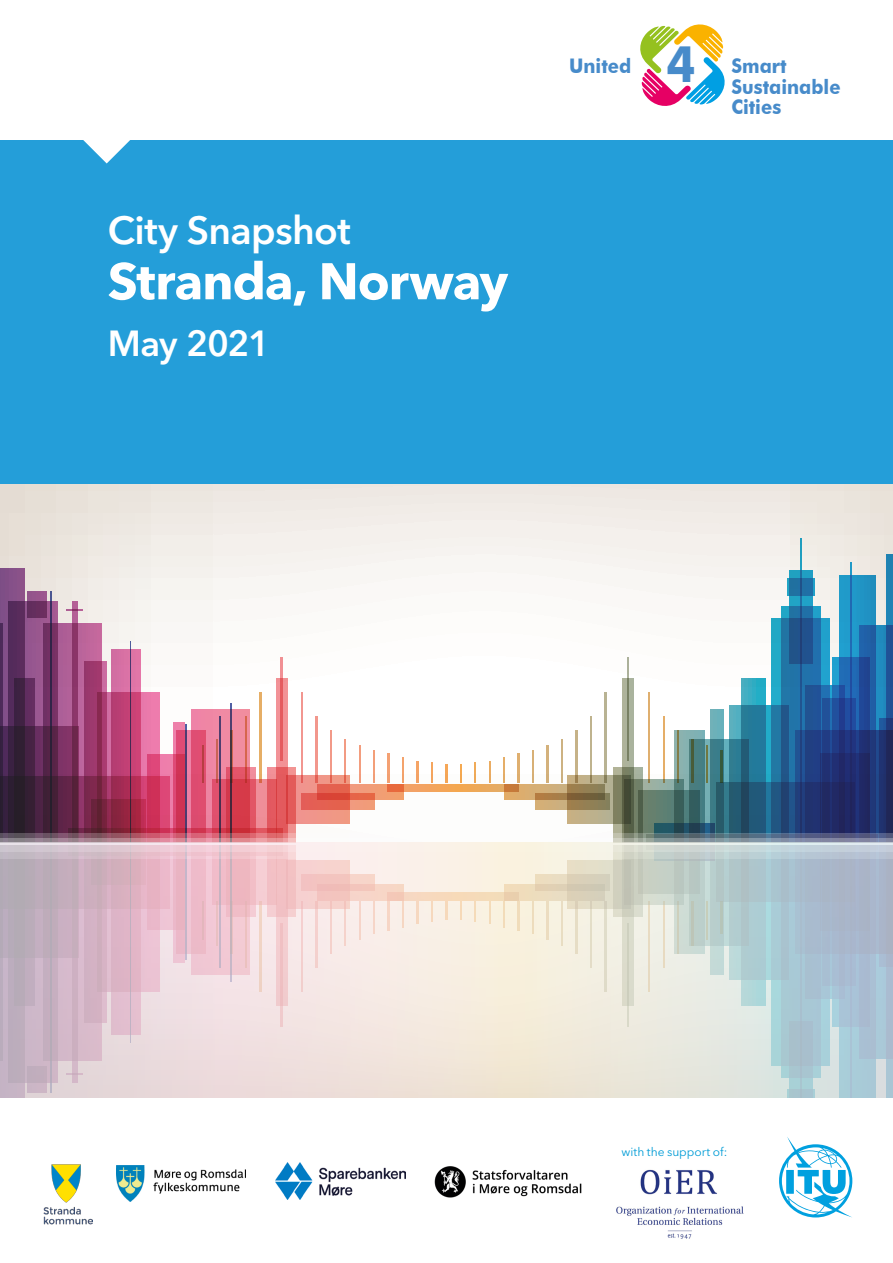
<style>
.page{position:relative;width:893px;height:1263px;background:#fff}
.page>*{position:absolute;margin:0;border:0;box-sizing:border-box;transform-origin:0 0}
.t1{font:700 51px "Avenir Next LT Pro";letter-spacing:-.025em;color:#fff}
.t2{font:700 50.7px "Futura BT";color:#478bca;scale:.92 1}
.t3{font:600 39px "Avenir Next LT Pro";letter-spacing:-.015em;color:#fff}
.t4{font:600 36px "Avenir Next LT Pro";letter-spacing:-.03em;color:#fff}
.t5{font:700 20.1px/20.2px "Futura BT";color:#478bca;scale:.92 1}
.t6{font:12px "Avenir Next LT Pro";letter-spacing:-.005em;color:#009cd6}
</style>
<div class="page">
<div style="left:0;top:139px;width:892px;height:346px;background:#249ed9"></div>
<svg style="left:83px;top:140px;width:47px;height:23px"></svg>
<div style="left:0;top:0;width:893px;height:140px;background:#fff"></div>
<svg style="left:0;top:484px;width:892px;height:349px"></svg>
<div style="left:8px;top:602px;width:49px;height:240px;background:#995790"></div>
<svg style="left:173px;top:722px;width:12px;height:33px"></svg>
<svg style="left:0;top:568px;width:25px;height:159px;background:#6b3c70"></svg>
<div style="left:72px;top:602px;width:5px;height:240px;background:#b56097"></div>
<svg style="left:67px;top:610px;width:16px;height:1px"></svg>
<svg style="left:43px;top:623px;width:58px;height:153px;background:#9b4d82"></svg>
<svg style="left:84px;top:661px;width:23px;height:115px;background:#9f3c71"></svg>
<hr style="left:0;top:623px;width:3px;height:219px;background:#4d2a5a">
<svg style="left:15px;top:678px;width:20px;height:49px"></svg>
<svg style="left:0;top:727px;width:78px;height:49px;background:#55274d"></svg>
<svg style="left:0;top:776px;width:97px;height:57px;background:#4a223d"></svg>
<svg style="left:255px;top:779px;width:12px;height:50px"></svg>
<svg style="left:191px;top:710px;width:58px;height:119px;background:#e47a95"></svg>
<svg style="left:160px;top:755px;width:17px;height:74px"></svg>
<svg style="left:28px;top:591px;width:19px;height:27px"></svg>
<svg style="left:97px;top:693px;width:63px;height:136px;background:#c74e7d"></svg>
<svg style="left:112px;top:650px;width:28px;height:149px;background:#c44a7d"></svg>
<svg style="left:177px;top:731px;width:29px;height:98px;background:#d74d71"></svg>
<svg style="left:226px;top:767px;width:29px;height:62px;background:#d44253"></svg>
<svg style="left:51px;top:591px;width:1px;height:242px"></svg>
<svg style="left:130px;top:642px;width:1px;height:157px"></svg>
<svg style="left:220px;top:716px;width:1px;height:113px"></svg>
<svg style="left:231px;top:703px;width:1px;height:126px"></svg>
<hr style="left:186px;top:725px;width:1px;height:117px;background:#4c3c70">
<svg style="left:267px;top:767px;width:29px;height:66px"></svg>
<svg style="left:614px;top:767px;width:28px;height:66px"></svg>
<svg style="left:287px;top:775px;width:63px;height:49px;background:#ec857b"></svg>
<svg style="left:568px;top:775px;width:55px;height:49px;background:#a69e7b"></svg>
<svg style="left:318px;top:784px;width:86px;height:15px"></svg>
<svg style="left:388px;top:784px;width:116px;height:8px"></svg>
<svg style="left:504px;top:784px;width:101px;height:15px"></svg>
<svg style="left:301px;top:794px;width:74px;height:15px"></svg>
<svg style="left:535px;top:794px;width:74px;height:15px"></svg>
<svg style="left:276px;top:678px;width:11px;height:155px;background:#e97376"></svg>
<svg style="left:623px;top:678px;width:10px;height:155px"></svg>
<svg style="left:281px;top:658px;width:2px;height:102px"></svg>
<svg style="left:627px;top:658px;width:2px;height:102px"></svg>
<svg style="left:301px;top:693px;width:2px;height:90px"></svg>
<svg style="left:316px;top:716px;width:1px;height:67px"></svg>
<svg style="left:330px;top:731px;width:1px;height:52px"></svg>
<svg style="left:345px;top:739px;width:1px;height:44px"></svg>
<hr style="left:359px;top:745px;width:1px;height:38px;background:#f39d7e">
<hr style="left:260px;top:693px;width:1px;height:90px;background:#e6ae66">
<svg style="left:245px;top:716px;width:2px;height:67px"></svg>
<svg style="left:231px;top:731px;width:1px;height:52px"></svg>
<svg style="left:216px;top:739px;width:2px;height:44px"></svg>
<hr style="left:202px;top:745px;width:1px;height:38px;background:#b73e42">
<hr style="left:373px;top:751px;width:2px;height:32px;background:#f39f79">
<svg style="left:388px;top:754px;width:1px;height:29px"></svg>
<hr style="left:402px;top:757px;width:2px;height:26px;background:#f4a36c">
<svg style="left:417px;top:761px;width:1px;height:22px"></svg>
<hr style="left:431px;top:763px;width:2px;height:20px;background:#f5a55d">
<svg style="left:446px;top:764px;width:1px;height:19px"></svg>
<svg style="left:460px;top:764px;width:2px;height:19px"></svg>
<svg style="left:475px;top:763px;width:1px;height:20px"></svg>
<svg style="left:489px;top:761px;width:1px;height:22px"></svg>
<hr style="left:503px;top:757px;width:2px;height:26px;background:#e5ae68">
<svg style="left:518px;top:754px;width:1px;height:29px"></svg>
<hr style="left:532px;top:751px;width:2px;height:32px;background:#d8b076">
<hr style="left:547px;top:745px;width:1px;height:38px;background:#d4b17b">
<hr style="left:561px;top:739px;width:2px;height:44px;background:#cdb282">
<svg style="left:576px;top:731px;width:1px;height:52px"></svg>
<svg style="left:590px;top:716px;width:2px;height:67px"></svg>
<svg style="left:605px;top:693px;width:1px;height:90px"></svg>
<svg style="left:625px;top:779px;width:50px;height:54px"></svg>
<svg style="left:675px;top:731px;width:29px;height:59px"></svg>
<svg style="left:729px;top:705px;width:42px;height:78px"></svg>
<svg style="left:771px;top:618px;width:59px;height:165px;background:#2191b9"></svg>
<svg style="left:782px;top:606px;width:38px;height:177px;background:#216fa4"></svg>
<svg style="left:789px;top:570px;width:24px;height:93px;background:#20689c"></svg>
<svg style="left:787px;top:579px;width:27px;height:16px"></svg>
<svg style="left:766px;top:783px;width:30px;height:50px"></svg>
<svg style="left:638px;top:790px;width:51px;height:43px;background:#557468"></svg>
<svg style="left:796px;top:730px;width:9px;height:103px"></svg>
<div style="left:710px;top:710px;width:14px;height:132px;background:#6bb1ba"></div>
<svg style="left:741px;top:678px;width:25px;height:155px;background:#257a99"></svg>
<svg style="left:805px;top:686px;width:28px;height:147px;background:#214485"></svg>
<svg style="left:839px;top:575px;width:36px;height:83px;background:#1f95c6"></svg>
<svg style="left:851px;top:562px;width:1px;height:96px"></svg>
<svg style="left:801px;top:539px;width:1px;height:294px"></svg>
<svg style="left:859px;top:626px;width:27px;height:207px;background:#1f5695"></svg>
<svg style="left:820px;top:754px;width:2px;height:79px"></svg>
<svg style="left:886px;top:554px;width:6px;height:279px;background:#1f4d84"></svg>
<svg style="left:689px;top:739px;width:59px;height:94px;background:#38727e"></svg>
<svg style="left:822px;top:698px;width:11px;height:135px"></svg>
<svg style="left:833px;top:658px;width:36px;height:175px;background:#203d83"></svg>
<svg style="left:655px;top:824px;width:60px;height:9px"></svg>
<hr style="left:721px;top:751px;width:1px;height:32px;background:#35593c">
<hr style="left:706px;top:745px;width:2px;height:38px;background:#707842">
<hr style="left:692px;top:739px;width:1px;height:44px;background:#485c39">
<svg style="left:677px;top:731px;width:2px;height:52px"></svg>
<hr style="left:663px;top:716px;width:1px;height:67px;background:#e5ae68">
<hr style="left:649px;top:693px;width:1px;height:90px;background:#dfaf6f">
<svg style="left:69px;top:829px;width:214px;height:4px"></svg>
<svg style="left:91px;top:799px;width:54px;height:34px;background:#87243e"></svg>
<svg style="left:0;top:833px;width:892px;height:5px"></svg>
<svg style="left:0;top:838px;width:892px;height:4px"></svg>
<svg style="left:0;top:842px;width:892px;height:256px;background:#ded5d5"></svg>
<svg style="left:640px;top:24px;width:85px;height:82px"></svg>
<img style="left:51px;top:1165px;width:30px;height:37px">
<img style="left:43px;top:1206px;width:50px;height:19px">
<svg style="left:779px;top:1137px;width:73px;height:80px"></svg>
<img style="left:117px;top:1165px;width:129px;height:37px">
<img style="left:275px;top:1162px;width:131px;height:37px">
<img style="left:434px;top:1166px;width:148px;height:32px">
<img style="left:616px;top:1169px;width:127px;height:70px">
<h3 class="t3" style="left:108px;top:207px;width:244px">City Snapshot</h3>
<h1 class="t1" style="left:108px;top:250px;width:402px">Stranda, Norway</h1>
<h3 class="t4" style="left:108px;top:321px;width:164px">May 2021</h3>
<h2 class="t2" style="left:667px;top:33px;width:33px">4</h2>
<p class="t5" style="left:569px;top:56px;width:69px">United</p>
<p class="t5" style="left:731px;top:56px;width:120px">Smart<br>Sustainable<br>Cities</p>
<p class="t6" style="left:622px;top:1145px;width:107px">with the support of:</p>
</div>
